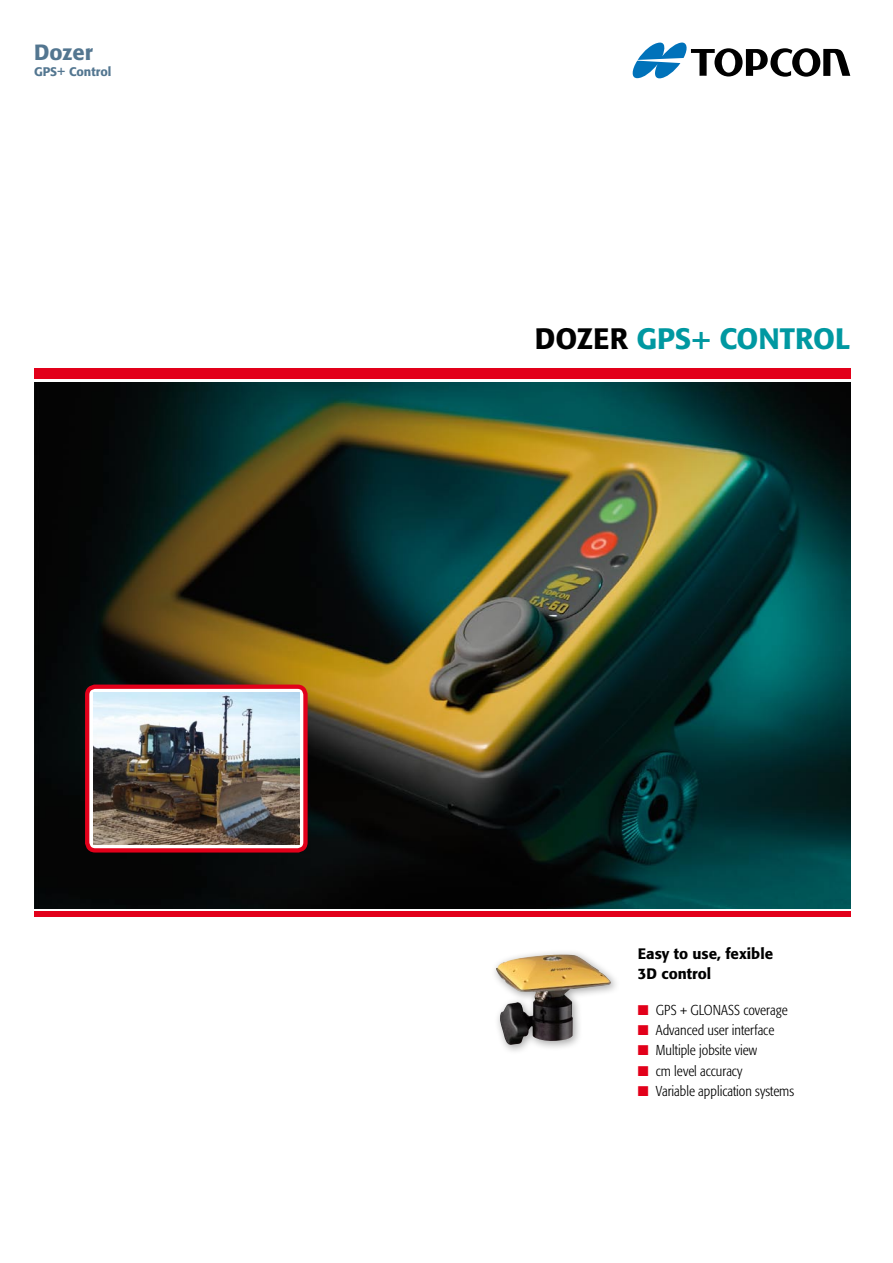
<style>
.page{position:relative;width:893px;height:1263px;background:#fff}
.page>*{position:absolute;margin:0;border:0;box-sizing:border-box;transform-origin:0 0}
.t1{font:500 29.25px "Formata";color:#0098a1}
.t2{font:500 21.75px "Formata";color:#537690}
.t3{font:500 15px/20.2px "Formata";color:#000}
.t4{font:300 condensed 14.25px "Formata";color:#000}
.t5{font:500 12.3px "Formata";color:#537690}
.s1{color:#000}
.s2{color:#e2001a}
</style>
<div class="page">
<img style="left:34px;top:382px;width:816px;height:526px">
<svg style="left:632px;top:43px;width:218px;height:35px"></svg>
<img style="left:496px;top:954px;width:115px;height:91px">
<svg style="left:87px;top:687px;width:218px;height:163px"></svg>
<div style="left:85px;top:684px;width:223px;height:168px;border:4px solid #e2001a;border-radius:8px"></div>
<img style="left:93px;top:693px;width:206px;height:151px">
<div style="left:34px;top:368px;width:816px;height:11px;background:#e2001a"></div>
<div style="left:34px;top:912px;width:816px;height:5px;background:#e2001a"></div>
<h2 class="t2" style="left:34px;top:39px;width:61px">Dozer</h2>
<p class="t5" style="left:34px;top:64px;width:79px">GPS+ Control</p>
<h1 class="t1" style="left:535px;top:321px;width:317px"><span class="s1">Dozer</span> GPS+ Control</h1>
<p class="t3" style="left:638px;top:944px;width:137px">Easy to use, fexible<br>3D control</p>
<p class="t4" style="left:638px;top:1001px;width:151px"><span class="s2">■</span> GPS + GLONASS coverage</p>
<p class="t4" style="left:638px;top:1022px;width:138px"><span class="s2">■</span> Advanced user interface</p>
<p class="t4" style="left:638px;top:1042px;width:121px"><span class="s2">■</span> Multiple jobsite view</p>
<p class="t4" style="left:638px;top:1062px;width:106px"><span class="s2">■</span> cm level accuracy</p>
<p class="t4" style="left:638px;top:1082px;width:158px"><span class="s2">■</span> Variable application systems</p>
</div>
